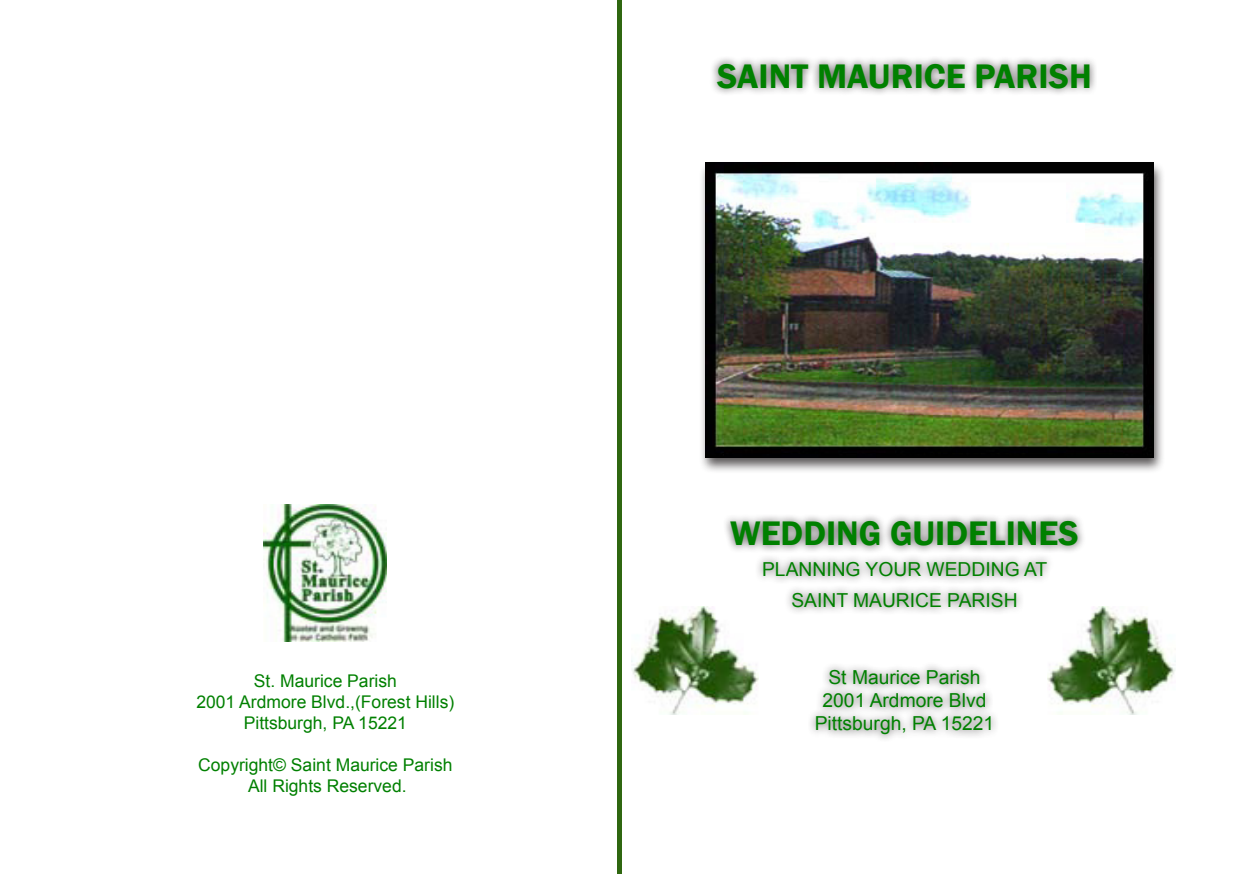
<style>
.page{position:relative;width:1241px;height:874px;background:#fff}
.page>*{position:absolute;margin:0;border:0;box-sizing:border-box;transform-origin:0 0}
.t1{font:600 35px "Franklin Gothic";color:#008000}
.t2{font:19.25px "Arial";color:#008000}
.t3{font:17.5px "Arial";color:#008000}
</style>
<div class="page">
<div style="left:707px;top:55px;width:389px;height:687px;background:#231f20;opacity:.75"></div>
<div style="left:698px;top:160px;width:467px;height:314px;background:#231f20;opacity:.75"></div>
<img style="left:705px;top:163px;width:447px;height:294px">
<img style="left:1046px;top:606px;width:128px;height:108px">
<img style="left:631px;top:606px;width:127px;height:108px">
<div style="left:617px;top:0;width:5px;height:873px;background:#2f6710"></div>
<img style="left:264px;top:504px;width:122px;height:137px">
<p class="t3" style="left:254px;top:669px;width:144px">St. Maurice Parish</p>
<p class="t3" style="left:196px;top:690px;width:259px">2001 Ardmore Blvd.,(Forest Hills)</p>
<p class="t3" style="left:244px;top:711px;width:165px">Pittsburgh, PA 15221</p>
<p class="t3" style="left:198px;top:753px;width:256px">Copyright© Saint Maurice Parish</p>
<p class="t3" style="left:248px;top:774px;width:160px">All Rights Reserved.</p>
<p class="t1" style="left:717px;top:54px;width:376px">SAINT MAURICE PARISH</p>
<p class="t1" style="left:730px;top:511px;width:350px">WEDDING GUIDELINES</p>
<p class="t2" style="left:762px;top:556px;width:286px">PLANNING YOUR WEDDING AT</p>
<p class="t2" style="left:791px;top:587px;width:228px">SAINT MAURICE PARISH</p>
<p class="t2" style="left:828px;top:664px;width:153px">St Maurice Parish</p>
<p class="t2" style="left:822px;top:687px;width:165px">2001 Ardmore Blvd</p>
<p class="t2" style="left:814px;top:710px;width:181px">Pittsburgh, PA 15221</p>
</div>
